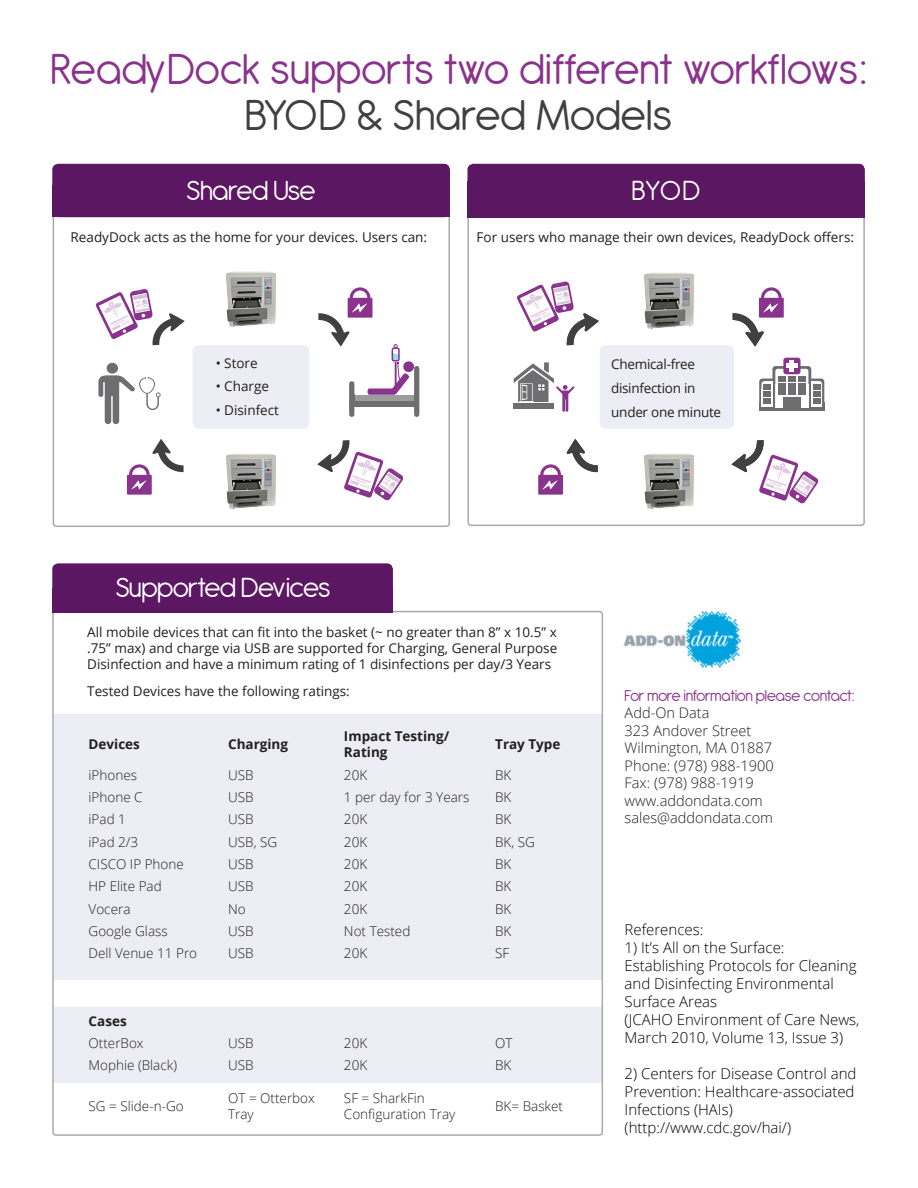
<style>
.page{position:relative;width:918px;height:1188px;background:#fff}
.page>*{position:absolute;margin:0;border:0;box-sizing:border-box;transform-origin:0 0}
.t1{font:46.95px "Antipasto";letter-spacing:-.025em;color:#8a338c}
.t2{font:46.95px "Antipasto";letter-spacing:-.02em;color:#404042}
.t3{font:30px "Antipasto";letter-spacing:-.045em;color:#fff}
.t4{font:16.95px "Antipasto";letter-spacing:-.04em;color:#8a338c}
.t5{font:300 15px/18px "Open Sans";color:#000}
.t6{font:300 14.55px "Open Sans";color:#231f20}
.t7{font:13.5px/16.2px "Open Sans";color:#231f20;text-align:justify}
.t8{font:300 13.5px/16.2px "Open Sans";color:#231f20}
.t9{font:700 13.5px/16.2px "Open Sans";color:#231f20}
.t10{font:13.5px/23.9px "Open Sans";letter-spacing:-.02em;color:#231f20}
</style>
<div class="page">
<div style="left:52px;top:563px;width:341px;height:49px;background:#5c1763;border-radius:6px"></div>
<div style="left:54px;top:1007px;width:549px;height:75px;background:#ededf5"></div>
<div style="left:54px;top:714px;width:549px;height:265px;background:#ededf5"></div>
<div style="left:52px;top:611px;width:551px;height:525px;border:2px solid #a8a9ad;border-radius:3px"></div>
<div style="left:52px;top:588px;width:341px;height:24px;background:#5c1763"></div>
<div style="left:193px;top:345px;width:116px;height:84px;background:#ededf5;border-radius:6px"></div>
<div style="left:600px;top:345px;width:134px;height:84px;background:#ededf5;border-radius:6px"></div>
<img style="left:644px;top:272px;width:50px;height:57px">
<img style="left:644px;top:453px;width:50px;height:56px">
<svg style="left:514px;top:362px;width:60px;height:50px"></svg>
<div style="left:467px;top:164px;width:398px;height:53px;background:#5c1763;border-radius:6px"></div>
<div style="left:759px;top:402px;width:65px;height:9px;background:#6e6e70"></div>
<div style="left:808px;top:379px;width:16px;height:32px;background:#6e6e70;border-radius:3px"></div>
<svg style="left:811px;top:381px;width:11px;height:26px"></svg>
<svg style="left:772px;top:366px;width:39px;height:44px"></svg>
<div style="left:775px;top:369px;width:33px;height:38px;background:#fff;border-radius:2px"></div>
<div style="left:775px;top:384px;width:33px;height:23px;background:#fff"></div>
<div style="left:783px;top:358px;width:18px;height:16px;background:#8a338c;border-radius:3px"></div>
<hr style="left:790px;top:360px;width:4px;height:12px;background:#fff">
<hr style="left:786px;top:364px;width:12px;height:4px;background:#fff">
<svg style="left:811px;top:381px;width:8px;height:26px"></svg>
<svg style="left:812px;top:390px;width:10px;height:17px"></svg>
<svg style="left:759px;top:379px;width:16px;height:32px"></svg>
<svg style="left:762px;top:381px;width:10px;height:26px"></svg>
<svg style="left:765px;top:381px;width:7px;height:9px"></svg>
<svg style="left:762px;top:390px;width:10px;height:17px"></svg>
<div style="left:783px;top:397px;width:17px;height:12px;background:#6e6e70"></div>
<svg style="left:763px;top:385px;width:7px;height:19px"></svg>
<svg style="left:813px;top:385px;width:7px;height:19px"></svg>
<svg style="left:778px;top:376px;width:27px;height:19px"></svg>
<div style="left:53px;top:211px;width:397px;height:316px;border:2px solid #a8a9ad;border-radius:3px"></div>
<div style="left:467px;top:197px;width:398px;height:329px;border:2px solid #a8a9ad;border-radius:3px"></div>
<div style="left:52px;top:164px;width:398px;height:53px;background:#5c1763;border-radius:6px"></div>
<div style="left:467px;top:181px;width:398px;height:36px;background:#5c1763"></div>
<div style="left:52px;top:185px;width:398px;height:32px;background:#5c1763"></div>
<img style="left:226px;top:271px;width:50px;height:56px">
<img style="left:226px;top:453px;width:50px;height:56px">
<svg style="left:732px;top:440px;width:87px;height:64px"></svg>
<svg style="left:517px;top:281px;width:82px;height:64px"></svg>
<svg style="left:95px;top:289px;width:90px;height:56px"></svg>
<svg style="left:317px;top:440px;width:87px;height:61px"></svg>
<div style="left:107px;top:363px;width:11px;height:11px;background:#6e6e70;border-radius:50%"></div>
<svg style="left:98px;top:375px;width:63px;height:49px"></svg>
<svg style="left:733px;top:287px;width:51px;height:60px"></svg>
<svg style="left:127px;top:439px;width:57px;height:56px"></svg>
<svg style="left:538px;top:439px;width:60px;height:56px"></svg>
<div style="left:349px;top:381px;width:5px;height:36px;background:#6e6e70;border-radius:3px"></div>
<div style="left:349px;top:401px;width:68px;height:5px;background:#6e6e70"></div>
<div style="left:414px;top:366px;width:5px;height:51px;background:#6e6e70;border-radius:3px"></div>
<svg style="left:318px;top:287px;width:98px;height:114px"></svg>
<img style="left:623px;top:611px;width:119px;height:59px">
<p class="t1" style="left:50px;top:42px;width:819px">ReadyDock supports two different workflows:</p>
<p class="t2" style="left:245px;top:89px;width:429px">BYOD &amp; Shared Models</p>
<p class="t3" style="left:186px;top:173px;width:131px">Shared Use</p>
<p class="t3" style="left:631px;top:173px;width:71px">BYOD</p>
<p class="t7" style="left:71px;top:228px;width:358px">ReadyDock acts as the home for your devices. Users can:</p>
<p class="t7" style="left:477px;top:228px;width:379px">For users who manage their own devices, ReadyDock offers:</p>
<p class="t7" style="left:216px;top:354px;width:43px">• Store</p>
<p class="t7" style="left:216px;top:378px;width:55px">• Charge</p>
<p class="t7" style="left:216px;top:402px;width:65px">• Disinfect</p>
<p class="t10" style="left:611px;top:352px;width:112px">Chemical-free disinfection in under one minute</p>
<p class="t3" style="left:116px;top:571px;width:217px">Supported Devices</p>
<p class="t7" style="left:87px;top:624px;width:472px">All mobile devices that can fit into the basket (~ no greater than 8” x 10.5” x .75” max) and charge via USB are supported for Charging, General Purpose Disinfection and have a minimum rating of 1 disinfections per day/3 Years</p>
<p class="t7" style="left:87px;top:682px;width:264px">Tested Devices have the following ratings:</p>
<p class="t9" style="left:89px;top:736px;width:53px">Devices</p>
<p class="t9" style="left:228px;top:736px;width:61px">Charging</p>
<p class="t9" style="left:344px;top:728px;width:107px">Impact Testing/<br>Rating</p>
<p class="t9" style="left:495px;top:736px;width:67px">Tray Type</p>
<p class="t8" style="left:89px;top:766px;width:50px">iPhones</p>
<p class="t8" style="left:228px;top:766px;width:27px">USB</p>
<p class="t8" style="left:344px;top:766px;width:25px">20K</p>
<p class="t8" style="left:495px;top:766px;width:18px">BK</p>
<p class="t8" style="left:89px;top:789px;width:56px">iPhone C</p>
<p class="t8" style="left:228px;top:789px;width:27px">USB</p>
<p class="t8" style="left:344px;top:789px;width:127px">1 per day for 3 Years</p>
<p class="t8" style="left:495px;top:789px;width:18px">BK</p>
<p class="t8" style="left:89px;top:811px;width:39px">iPad 1</p>
<p class="t8" style="left:228px;top:811px;width:27px">USB</p>
<p class="t8" style="left:344px;top:811px;width:25px">20K</p>
<p class="t8" style="left:495px;top:811px;width:18px">BK</p>
<p class="t8" style="left:89px;top:833px;width:51px">iPad 2/3</p>
<p class="t8" style="left:228px;top:833px;width:51px">USB, SG</p>
<p class="t8" style="left:344px;top:833px;width:25px">20K</p>
<p class="t8" style="left:495px;top:833px;width:41px">BK, SG</p>
<p class="t8" style="left:89px;top:856px;width:97px">CISCO IP Phone</p>
<p class="t8" style="left:228px;top:856px;width:27px">USB</p>
<p class="t8" style="left:344px;top:856px;width:25px">20K</p>
<p class="t8" style="left:495px;top:856px;width:18px">BK</p>
<p class="t8" style="left:89px;top:878px;width:75px">HP Elite Pad</p>
<p class="t8" style="left:228px;top:878px;width:27px">USB</p>
<p class="t8" style="left:344px;top:878px;width:25px">20K</p>
<p class="t8" style="left:495px;top:878px;width:18px">BK</p>
<p class="t8" style="left:89px;top:900px;width:43px">Vocera</p>
<p class="t8" style="left:228px;top:900px;width:19px">No</p>
<p class="t8" style="left:344px;top:900px;width:25px">20K</p>
<p class="t8" style="left:495px;top:900px;width:18px">BK</p>
<p class="t8" style="left:89px;top:923px;width:81px">Google Glass</p>
<p class="t8" style="left:228px;top:923px;width:27px">USB</p>
<p class="t8" style="left:344px;top:923px;width:68px">Not Tested</p>
<p class="t8" style="left:495px;top:923px;width:18px">BK</p>
<p class="t8" style="left:89px;top:945px;width:110px">Dell Venue 11 Pro</p>
<p class="t8" style="left:228px;top:945px;width:27px">USB</p>
<p class="t8" style="left:344px;top:945px;width:25px">20K</p>
<p class="t8" style="left:495px;top:945px;width:16px">SF</p>
<p class="t9" style="left:89px;top:1012px;width:40px">Cases</p>
<p class="t8" style="left:89px;top:1035px;width:57px">OtterBox</p>
<p class="t8" style="left:228px;top:1035px;width:27px">USB</p>
<p class="t8" style="left:344px;top:1035px;width:25px">20K</p>
<p class="t8" style="left:495px;top:1035px;width:19px">OT</p>
<p class="t8" style="left:89px;top:1057px;width:90px">Mophie (Black)</p>
<p class="t8" style="left:228px;top:1057px;width:27px">USB</p>
<p class="t8" style="left:344px;top:1057px;width:25px">20K</p>
<p class="t8" style="left:495px;top:1057px;width:18px">BK</p>
<p class="t8" style="left:89px;top:1098px;width:97px">SG = Slide-n-Go</p>
<p class="t8" style="left:228px;top:1090px;width:88px">OT = Otterbox<br>Tray</p>
<p class="t8" style="left:344px;top:1090px;width:113px">SF = SharkFin<br>Configuration Tray</p>
<p class="t8" style="left:495px;top:1098px;width:69px">BK= Basket</p>
<p class="t4" style="left:625px;top:686px;width:232px">For more information please contact:</p>
<p class="t6" style="left:625px;top:703px;width:86px">Add-On Data</p>
<p class="t6" style="left:625px;top:720px;width:128px">323 Andover Street</p>
<p class="t6" style="left:625px;top:738px;width:149px">Wilmington, MA 01887</p>
<p class="t6" style="left:625px;top:755px;width:151px">Phone: (978) 988-1900</p>
<p class="t6" style="left:625px;top:773px;width:131px">Fax: (978) 988-1919</p>
<p class="t6" style="left:625px;top:790px;width:140px">www.addondata.com</p>
<p class="t6" style="left:625px;top:808px;width:150px">sales@addondata.com</p>
<p class="t5" style="left:625px;top:920px;width:80px">References:</p>
<p class="t5" style="left:625px;top:938px;width:234px">1) It’s All on the Surface:<br>Establishing Protocols for Cleaning and Disinfecting Environmental<br>Surface Areas</p>
<p class="t5" style="left:625px;top:1010px;width:236px">(JCAHO Environment of Care News,<br>March 2010, Volume 13, Issue 3)</p>
<p class="t5" style="left:625px;top:1064px;width:233px">2) Centers for Disease Control and<br>Prevention: Healthcare-associated<br>Infections (HAIs)</p>
<p class="t5" style="left:625px;top:1118px;width:168px">(http://www.cdc.gov/hai/)</p>
</div>
